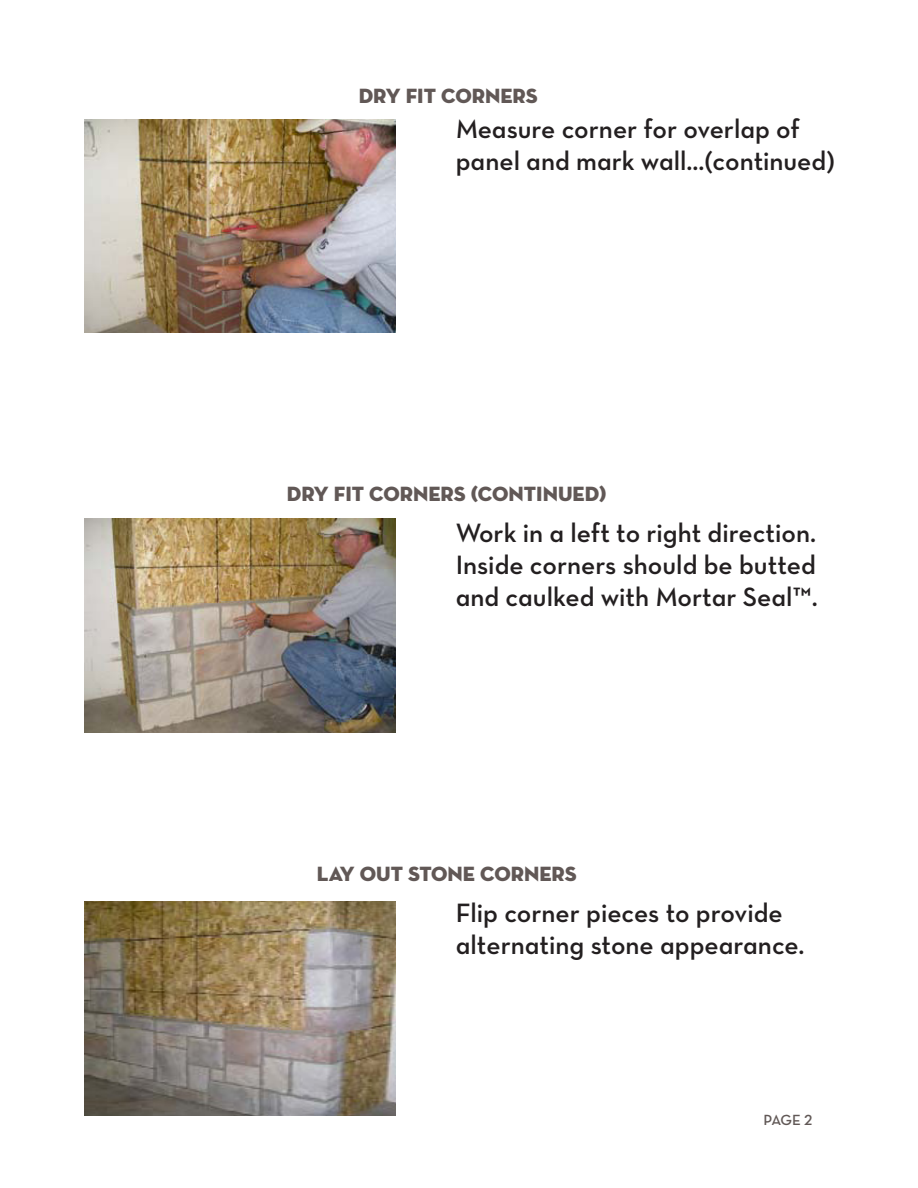
<style>
.page{position:relative;width:918px;height:1188px;background:#fff}
.page>*{position:absolute;margin:0;border:0;box-sizing:border-box;transform-origin:0 0}
.t1{font:27px/32.4px "Neutra Text Demi Alt";color:#231f20}
.t2{font:21px "Neutra Disp Titling";color:#615856}
.t3{font:15px "Neutra Text Demi Alt";color:#615856}
</style>
<div class="page">
<img style="left:84px;top:519px;width:311px;height:214px">
<img style="left:84px;top:901px;width:311px;height:214px">
<img style="left:84px;top:119px;width:311px;height:214px">
<p class="t2" style="left:359px;top:83px;width:180px">DRY FIT CORNERS</p>
<p class="t1" style="left:456px;top:112px;width:381px">Measure corner for overlap of panel and mark wall...(continued)</p>
<p class="t2" style="left:287px;top:481px;width:321px">DRY FIT CORNERS (CONTINUED)</p>
<p class="t1" style="left:456px;top:516px;width:362px">Work in a left to right direction.</p>
<p class="t1" style="left:456px;top:548px;width:364px">Inside corners should be butted and caulked with Mortar Seal™.</p>
<p class="t2" style="left:317px;top:861px;width:261px">LAY OUT STONE CORNERS</p>
<p class="t1" style="left:456px;top:896px;width:328px">Flip corner pieces to provide</p>
<p class="t1" style="left:456px;top:928px;width:350px">alternating stone appearance.</p>
<p class="t3" style="left:764px;top:1111px;width:50px">PAGE 2</p>
</div>
